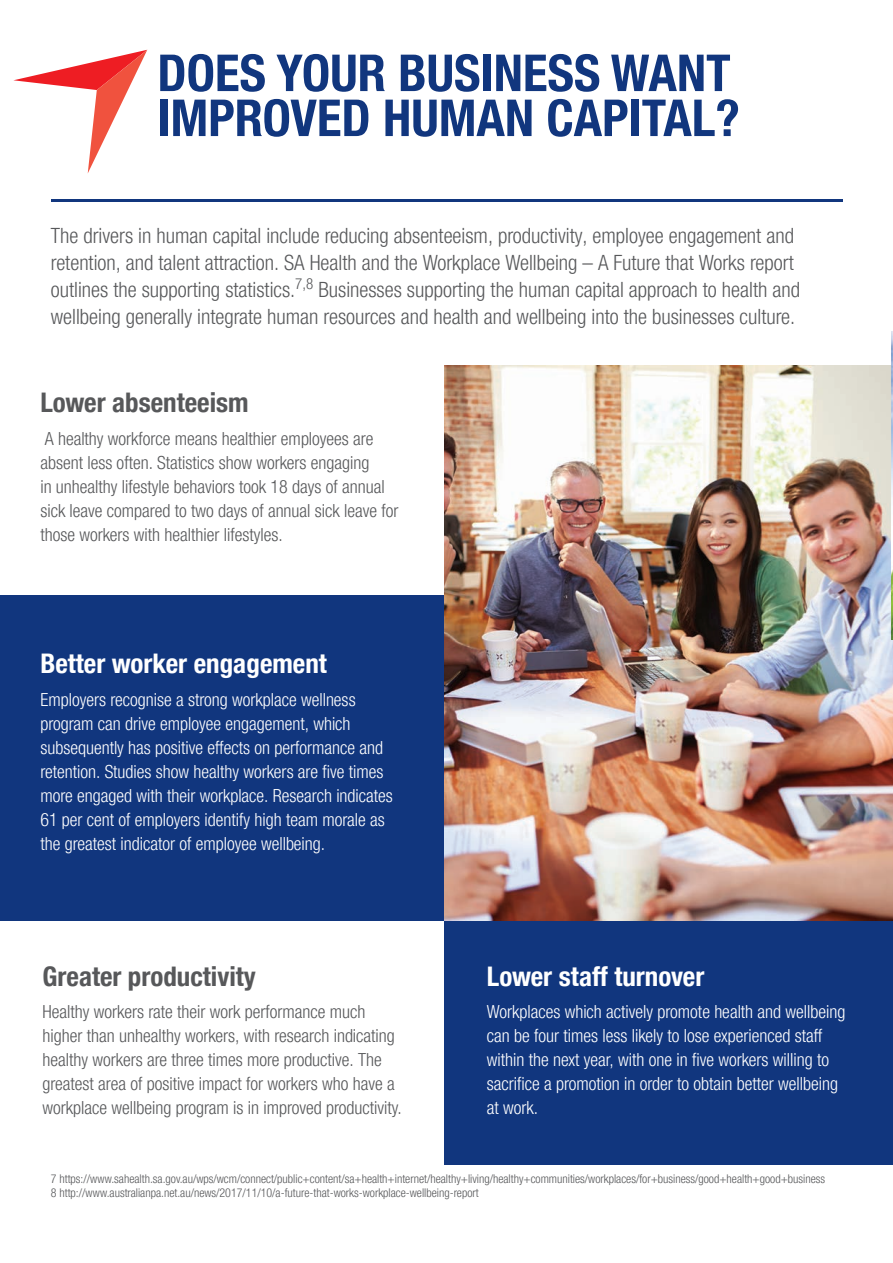
<style>
.page{position:relative;width:893px;height:1263px;background:#fff}
.page>*{position:absolute;margin:0;border:0;box-sizing:border-box;transform-origin:0 0}
.t1{font:700 condensed 51px/45px "Helvetica Neue LTW1 G";color:#11367e}
.t2{font:700 condensed 27px "Helvetica Neue LTW1 G";color:#fff}
.t3{font:700 condensed 27px "Helvetica Neue LTW1 G";color:#57585a}
.t4{font:300 condensed 21px/27px "Helvetica Neue LTW1 G";color:#57585a}
.t5{font:300 condensed 18px/24px "Helvetica Neue LTW1 G";color:#fff}
.t6{font:300 condensed 18px/24px "Helvetica Neue LTW1 G";color:#57585a}
.t7{font:300 condensed 12px/14.4px "Helvetica Neue LTW1 G";color:#57585a}
</style>
<div class="page">
<svg style="left:13px;top:50px;width:134px;height:123px"></svg>
<hr style="left:51px;top:199px;width:791px;height:3px;background:#11367e">
<div style="left:0;top:595px;width:444px;height:325px;background:#11367e"></div>
<div style="left:444px;top:920px;width:449px;height:245px;background:#11367e"></div>
<img style="left:444px;top:366px;width:449px;height:554px">
<img style="left:891px;top:332px;width:2px;height:307px">
<h1 class="t1" style="left:157px;top:51px;width:584px">DOES YOUR BUSINESS WANT<br>IMPROVED HUMAN CAPITAL?</h1>
<p class="t4" style="left:51px;top:222px;width:751px">The drivers in human capital include reducing absenteeism, productivity, employee engagement and retention, and talent attraction. SA Health and the Workplace Wellbeing – A Future that Works report outlines the supporting statistics.<sup>7,8</sup> Businesses supporting the human capital approach to health and wellbeing generally integrate human resources and health and wellbeing into the businesses culture.</p>
<h2 class="t3" style="left:40px;top:387px;width:210px">Lower absenteeism</h2>
<p class="t6" style="left:40px;top:427px;width:360px">A healthy workforce means healthier employees are absent less often. Statistics show workers engaging<br>in unhealthy lifestyle behaviors took 18 days of annual sick leave compared to two days of annual sick leave for those workers with healthier lifestyles.</p>
<h2 class="t2" style="left:40px;top:647px;width:288px">Better worker engagement</h2>
<p class="t5" style="left:40px;top:687px;width:354px">Employers recognise a strong workplace wellness program can drive employee engagement, which subsequently has positive effects on performance and retention. Studies show healthy workers are five times more engaged with their workplace. Research indicates 61 per cent of employers identify high team morale as the greatest indicator of employee wellbeing.</p>
<h2 class="t3" style="left:43px;top:960px;width:215px">Greater productivity</h2>
<p class="t6" style="left:43px;top:1000px;width:361px">Healthy workers rate their work performance much higher than unhealthy workers, with research indicating healthy workers are three times more productive. The greatest area of positive impact for workers who have a workplace wellbeing program is in improved productivity.</p>
<h2 class="t2" style="left:487px;top:960px;width:219px">Lower staff turnover</h2>
<p class="t5" style="left:487px;top:1000px;width:360px">Workplaces which actively promote health and wellbeing can be four times less likely to lose experienced staff within the next year, with one in five workers willing to sacrifice a promotion in order to obtain better wellbeing at work.</p>
<p class="t7" style="left:51px;top:1171px;width:776px">7 https://www.sahealth.sa.gov.au/wps/wcm/connect/public+content/sa+health+internet/healthy+living/healthy+communities/workplaces/for+business/good+health+good+business<br>8 http://www.australianpa.net.au/news/2017/11/10/a-future-that-works-workplace-wellbeing-report</p>
</div>
